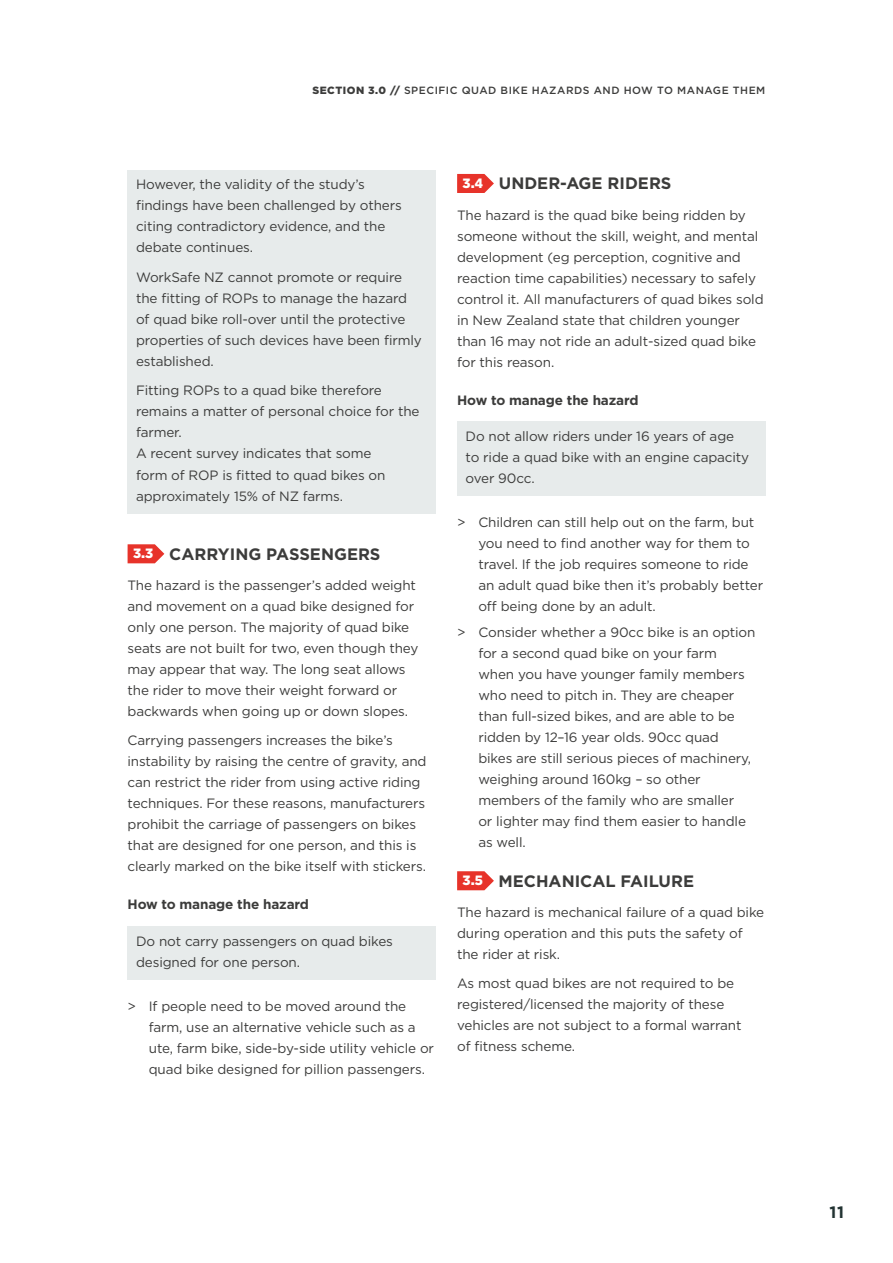
<style>
.page{position:relative;width:893px;height:1263px;background:#fff}
.page>*{position:absolute;margin:0;border:0;box-sizing:border-box;transform-origin:0 0}
.t1{font:700 16.5px "Gotham";color:#3c3c3b}
.t2{font:700 16.5px "Gotham";color:#223332}
.t3{font:13.5px/21px "Gotham";letter-spacing:-.01em;color:#3c3c3b}
.t4{font:700 13.5px "Gotham";letter-spacing:-.01em;color:#3c3c3b}
.t5{font:500 10.5px "Gotham";letter-spacing:.05em;color:#3c3c3b}
.s1{font-weight:900}
.s2{font-weight:900;font-size:13.5px;color:#fff}
</style>
<div class="page">
<svg style="left:457px;top:174px;width:37px;height:19px"></svg>
<div style="left:457px;top:421px;width:308px;height:75px;background:#e7ebeb"></div>
<svg style="left:457px;top:871px;width:37px;height:19px"></svg>
<div style="left:128px;top:170px;width:308px;height:343px;background:#e7ebeb"></div>
<svg style="left:128px;top:544px;width:36px;height:19px"></svg>
<div style="left:128px;top:926px;width:308px;height:53px;background:#e7ebeb"></div>
<p class="t5" style="left:312px;top:84px;width:455px"><span class="s1">SECTION 3.0 //</span> SPECIFIC QUAD BIKE HAZARDS AND HOW TO MANAGE THEM</p>
<p class="t3" style="left:136px;top:174px;width:267px">However, the validity of the study’s findings have been challenged by others citing contradictory evidence, and the debate continues.</p>
<p class="t3" style="left:136px;top:266px;width:287px">WorkSafe NZ cannot promote or require the fitting of ROPs to manage the hazard of quad bike roll-over until the protective properties of such devices have been firmly established.</p>
<p class="t3" style="left:136px;top:380px;width:285px">Fitting ROPs to a quad bike therefore remains a matter of personal choice for the farmer.<br>A recent survey indicates that some<br>form of ROP is fitted to quad bikes on approximately 15% of NZ farms.</p>
<p class="t1" style="left:133px;top:543px;width:249px"><span class="s2">3.3</span> CARRYING PASSENGERS</p>
<p class="t3" style="left:128px;top:574px;width:292px">The hazard is the passenger’s added weight and movement on a quad bike designed for only one person. The majority of quad bike seats are not built for two, even though they may appear that way. The long seat allows the rider to move their weight forward or backwards when going up or down slopes.</p>
<p class="t3" style="left:128px;top:730px;width:300px">Carrying passengers increases the bike’s instability by raising the centre of gravity, and can restrict the rider from using active riding techniques. For these reasons, manufacturers prohibit the carriage of passengers on bikes that are designed for one person, and this is clearly marked on the bike itself with stickers.</p>
<p class="t4" style="left:128px;top:896px;width:183px">How to manage the hazard</p>
<p class="t3" style="left:136px;top:930px;width:258px">Do not carry passengers on quad bikes designed for one person.</p>
<p class="t3" style="left:149px;top:995px;width:287px;text-indent:-21px">&gt; If people need to be moved around the farm, use an alternative vehicle such as a ute, farm bike, side-by-side utility vehicle or quad bike designed for pillion passengers.</p>
<p class="t1" style="left:463px;top:172px;width:210px"><span class="s2">3.4</span> UNDER-AGE RIDERS</p>
<p class="t3" style="left:457px;top:204px;width:308px">The hazard is the quad bike being ridden by someone without the skill, weight, and mental development (eg perception, cognitive and reaction time capabilities) necessary to safely control it. All manufacturers of quad bikes sold in New Zealand state that children younger than 16 may not ride an adult-sized quad bike for this reason.</p>
<p class="t4" style="left:457px;top:391px;width:183px">How to manage the hazard</p>
<p class="t3" style="left:466px;top:425px;width:285px">Do not allow riders under 16 years of age to ride a quad bike with an engine capacity over 90cc.</p>
<p class="t3" style="left:478px;top:512px;width:286px;text-indent:-21px">&gt; Children can still help out on the farm, but you need to find another way for them to travel. If the job requires someone to ride an adult quad bike then it’s probably better off being done by an adult.</p>
<p class="t3" style="left:478px;top:621px;width:279px;text-indent:-21px">&gt; Consider whether a 90cc bike is an option for a second quad bike on your farm when you have younger family members who need to pitch in. They are cheaper than full-sized bikes, and are able to be ridden by 12–16 year olds. 90cc quad bikes are still serious pieces of machinery, weighing around 160kg – so other members of the family who are smaller<br>or lighter may find them easier to handle as well.</p>
<p class="t1" style="left:463px;top:870px;width:233px"><span class="s2">3.5</span> MECHANICAL FAILURE</p>
<p class="t3" style="left:457px;top:901px;width:309px">The hazard is mechanical failure of a quad bike during operation and this puts the safety of the rider at risk.</p>
<p class="t3" style="left:457px;top:973px;width:286px">As most quad bikes are not required to be registered/licensed the majority of these vehicles are not subject to a formal warrant of fitness scheme.</p>
<p class="t2" style="left:829px;top:1201px;width:16px">11</p>
</div>
